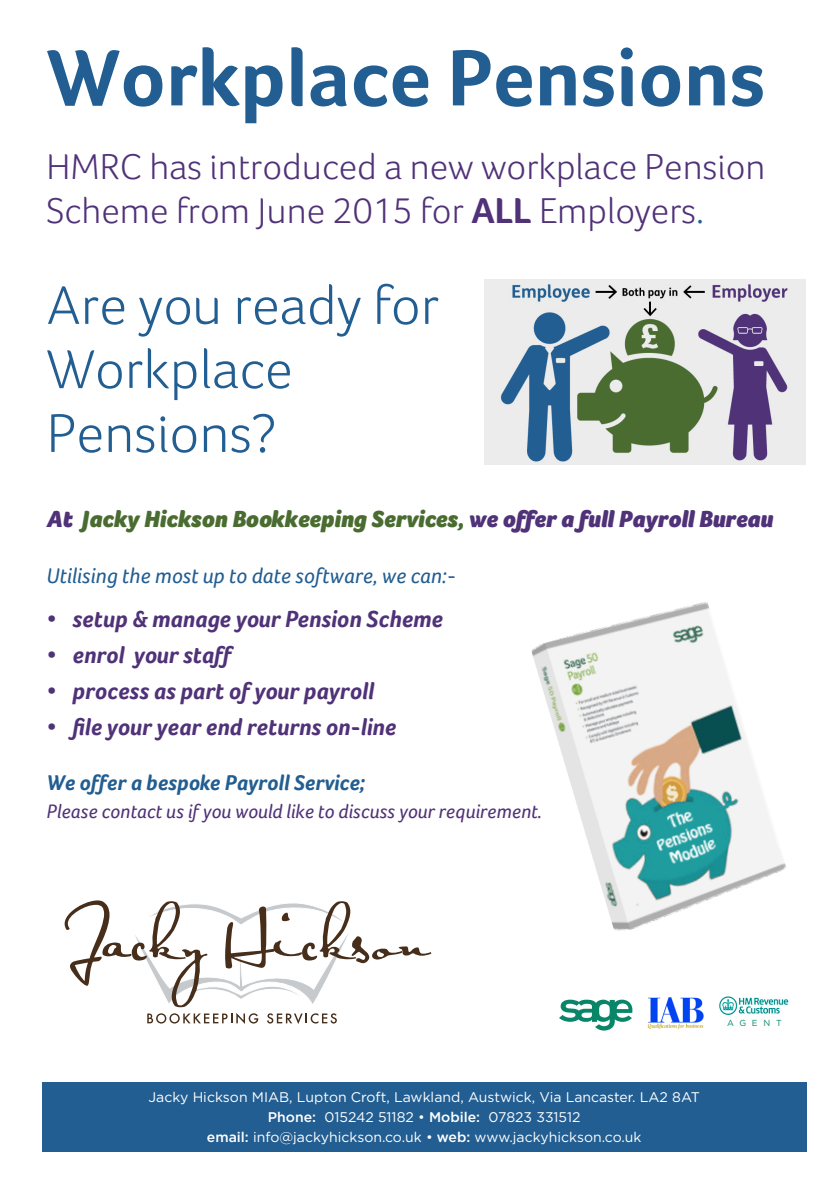
<style>
.page{position:relative;width:840px;height:1191px;background:#fff}
.page>*{position:absolute;margin:0;border:0;box-sizing:border-box;transform-origin:0 0}
.t1{font:700 82px "Foco Trial";color:#225e92}
.t2{font:300 56px/64px "Foco Trial";color:#225e92}
.t3{font:300 37px/44.4px "Foco Trial";color:#503278}
.t4{font:italic 700 24px "Foco Trial";color:#503278}
.t5{font:italic 900 24px "Foco Trial";color:#4a6c30}
.t6{font:italic 22px "Foco Trial";color:#225e92}
.t7{font:italic 700 22px "Foco Trial";color:#225e92}
.t8{font:italic 20px "Foco Trial";color:#503278}
.t9{font:14px "Gotham";color:#fff}
.t10{font:8.8px "Gotham";letter-spacing:.65em;color:#0b8569}
.s1{font-weight:700}
.s2{color:#225e92}
.s3{color:#503278}
.s4{font-weight:500}
</style>
<div class="page">
<img style="left:531px;top:602px;width:255px;height:329px">
<div style="left:42px;top:1082px;width:764px;height:69px;background:#225e92"></div>
<svg style="left:559px;top:999px;width:73px;height:31px"></svg>
<svg style="left:65px;top:900px;width:366px;height:124px"></svg>
<img style="left:647px;top:997px;width:56px;height:32px">
<img style="left:719px;top:996px;width:70px;height:19px">
<img style="left:484px;top:279px;width:320px;height:186px">
<p class="t1" style="left:46px;top:23px;width:719px">Workplace Pensions</p>
<p class="t3" style="left:46px;top:143px;width:720px">HMRC has introduced a new workplace Pension<br>Scheme from June 2015 for <span class="s1">ALL</span> Employers<span class="s2">.</span></p>
<p class="t2" style="left:46px;top:272px;width:394px">Are you ready for<br>Workplace<br>Pensions?</p>
<p class="t5" style="left:46px;top:503px;width:727px"><span class="s3">At</span> Jacky Hickson Bookkeeping Services, <span class="s3">we offer a full Payroll Bureau</span></p>
<p class="t6" style="left:46px;top:561px;width:410px">Utilising the most up to date software, we can:-</p>
<p class="t4" style="left:46px;top:603px;width:398px">• setup &amp; manage your Pension Scheme</p>
<p class="t4" style="left:46px;top:639px;width:186px">• enrol your staff</p>
<p class="t4" style="left:46px;top:675px;width:329px">• process as part of your payroll</p>
<p class="t4" style="left:46px;top:711px;width:351px">• file your year end returns on-line</p>
<p class="t7" style="left:46px;top:768px;width:320px">We offer a bespoke Payroll Service;</p>
<p class="t8" style="left:46px;top:798px;width:496px">Please contact us if you would like to discuss your requirement.</p>
<p class="t9" style="left:148px;top:1089px;width:552px">Jacky Hickson MIAB, Lupton Croft, Lawkland, Austwick, Via Lancaster. LA2 8AT</p>
<p class="t9" style="left:268px;top:1109px;width:314px"><span class="s4">Phone:</span> 015242 51182 • <span class="s4">Mobile:</span> 07823 331512</p>
<p class="t9" style="left:207px;top:1129px;width:436px"><span class="s4">email:</span> info@jackyhickson.co.uk • <span class="s4">web:</span> www.jackyhickson.co.uk</p>
<p class="t10" style="left:726px;top:1018px;width:56px">AGENT</p>
</div>
